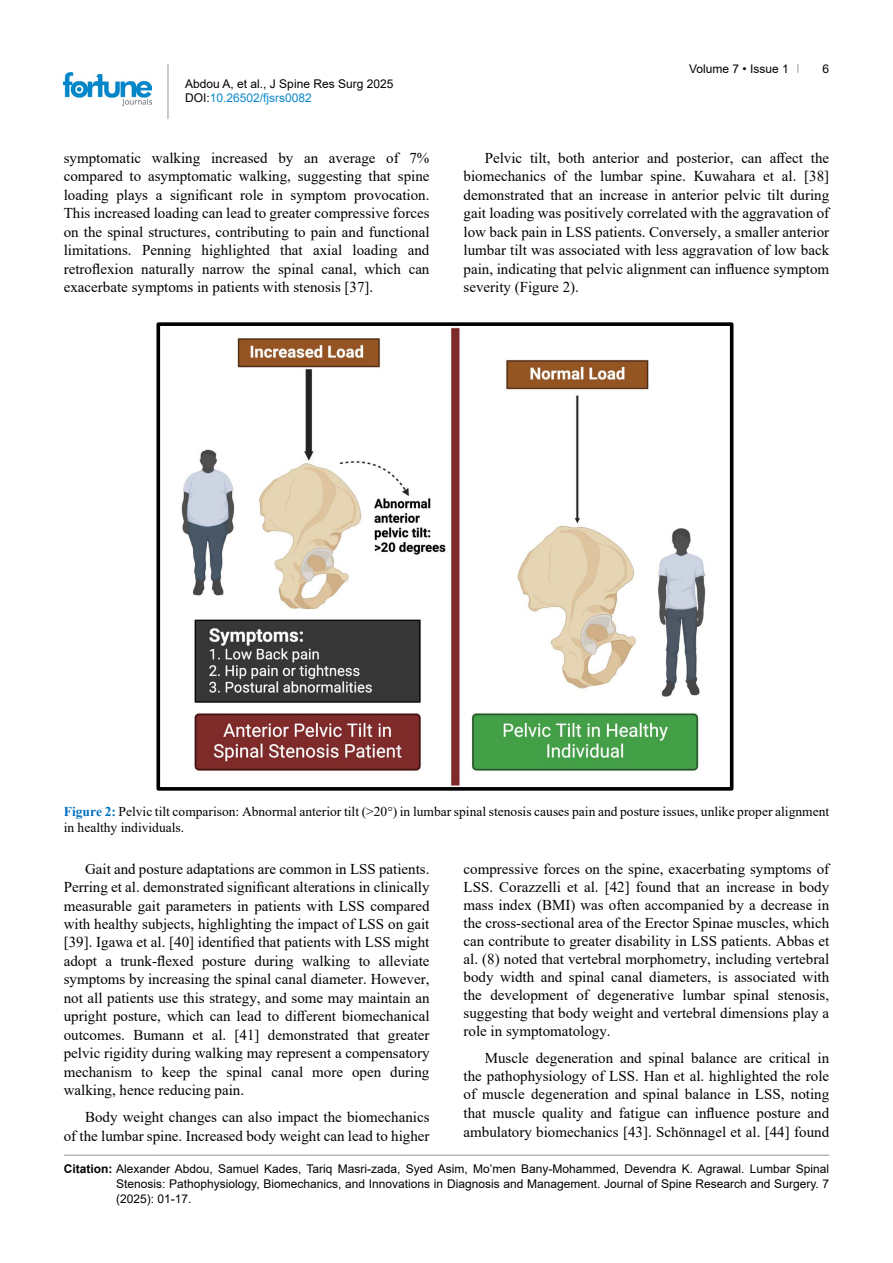
<style>
.page{position:relative;width:893px;height:1263px;background:#fff}
.page>*{position:absolute;margin:0;border:0;box-sizing:border-box;transform-origin:0 0}
.t1{font:15px/18.5px "Times New Roman";color:#000;text-align:justify}
.t2{font:13.5px/16.5px "Times New Roman";color:#000}
.t3{font:12px/15px "Arial";color:#000}
.s1{color:#0a88ca}
.s2{font-weight:700;color:#0070c0}
.s3{font-weight:700}
</style>
<div class="page">
<hr style="left:168px;top:64px;width:1px;height:55px;background:#939598">
<img style="left:64px;top:72px;width:88px;height:33px">
<hr style="left:64px;top:1155px;width:765px;height:1px;background:#939598">
<img style="left:181px;top:327px;width:525px;height:459px">
<div style="left:156px;top:322px;width:577px;height:469px;border:4px solid #000"></div>
<p class="t3" style="left:185px;top:76px;width:210px;line-height:14.4px">Abdou A, et al., J Spine Res Surg 2025<br>DOI:<span class="s1">10.26502/fjsrs0082</span></p>
<p class="t3" style="left:689px;top:61px;width:101px">Volume 7 • Issue 1</p>
<p class="t3" style="left:822px;top:61px;width:8px">6</p>
<p class="t1" style="left:64px;top:148px;width:367px">symptomatic walking increased by an average of 7% compared to asymptomatic walking, suggesting that spine loading plays a significant role in symptom provocation.<br>This increased loading can lead to greater compressive forces on the spinal structures, contributing to pain and functional limitations. Penning highlighted that axial loading and retroflexion naturally narrow the spinal canal, which can exacerbate symptoms in patients with stenosis [37].</p>
<p class="t1" style="left:463px;top:148px;width:367px;text-indent:21px">Pelvic tilt, both anterior and posterior, can affect the biomechanics of the lumbar spine. Kuwahara et al. [38] demonstrated that an increase in anterior pelvic tilt during gait loading was positively correlated with the aggravation of low back pain in LSS patients. Conversely, a smaller anterior lumbar tilt was associated with less aggravation of low back pain, indicating that pelvic alignment can influence symptom severity (Figure 2).</p>
<p class="t2" style="left:64px;top:802px;width:767px"><span class="s2">Figure 2:</span> Pelvic tilt comparison: Abnormal anterior tilt (&gt;20°) in lumbar spinal stenosis causes pain and posture issues, unlike proper alignment in healthy individuals.</p>
<p class="t1" style="left:64px;top:859px;width:367px;text-indent:21px">Gait and posture adaptations are common in LSS patients.<br>Perring et al. demonstrated significant alterations in clinically measurable gait parameters in patients with LSS compared with healthy subjects, highlighting the impact of LSS on gait [39]. Igawa et al. [40] identified that patients with LSS might adopt a trunk-flexed posture during walking to alleviate symptoms by increasing the spinal canal diameter. However, not all patients use this strategy, and some may maintain an upright posture, which can lead to different biomechanical outcomes. Bumann et al. [41] demonstrated that greater pelvic rigidity during walking may represent a compensatory mechanism to keep the spinal canal more open during walking, hence reducing pain.</p>
<p class="t1" style="left:64px;top:1107px;width:367px;text-align:right">Body weight changes can also impact the biomechanics<br>of the lumbar spine. Increased body weight can lead to higher</p>
<p class="t1" style="left:463px;top:859px;width:367px;line-height:18px">compressive forces on the spine, exacerbating symptoms of LSS. Corazzelli et al. [42] found that an increase in body mass index (BMI) was often accompanied by a decrease in the cross-sectional area of the Erector Spinae muscles, which can contribute to greater disability in LSS patients. Abbas et al. (8) noted that vertebral morphometry, including vertebral body width and spinal canal diameters, is associated with the development of degenerative lumbar spinal stenosis, suggesting that body weight and vertebral dimensions play a role in symptomatology.</p>
<p class="t1" style="left:463px;top:1048px;width:367px;text-indent:21px">Muscle degeneration and spinal balance are critical in the pathophysiology of LSS. Han et al. highlighted the role of muscle degeneration and spinal balance in LSS, noting that muscle quality and fatigue can influence posture and ambulatory biomechanics [43]. Schönnagel et al. [44] found</p>
<p class="t3" style="left:116px;top:1161px;width:715px;text-align:justify;text-indent:-52px"><span class="s3">Citation:</span> Alexander Abdou, Samuel Kades, Tariq Masri-zada, Syed Asim, Mo’men Bany-Mohammed, Devendra K. Agrawal. Lumbar Spinal Stenosis: Pathophysiology, Biomechanics, and Innovations in Diagnosis and Management. Journal of Spine Research and Surgery. 7 (2025): 01-17.</p>
</div>
